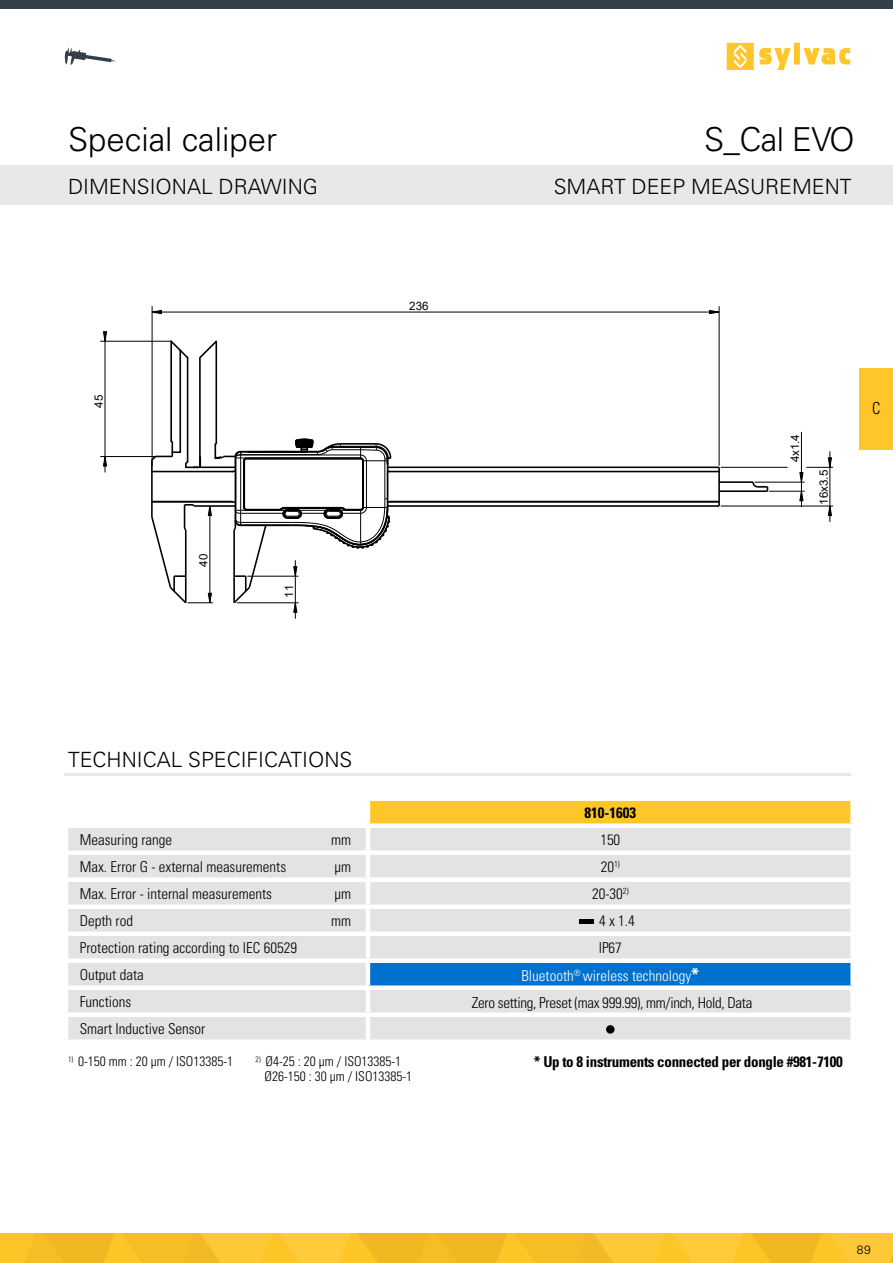
<style>
.page{position:relative;width:893px;height:1263px;background:#fff}
.page>*{position:absolute;margin:0;border:0;box-sizing:border-box;transform-origin:0 0}
.t1{font:300 33px "Univers LT Std";color:#000}
.t2{font:300 21px "Univers LT Std";color:#000}
.t3{font:300 condensed 16.5px "Univers LT Std";color:#000}
.t4{font:300 condensed 15px "Univers LT Std";color:#000}
.t5{font:700 condensed 15px "Univers LT Std";letter-spacing:-.02em;color:#000}
.t6{font:300 condensed 15px "Univers LT Std";letter-spacing:-.02em;color:#000}
.t7{font:300 condensed 15px "Univers LT Std";color:#fff}
.t8{font:300 condensed 13.5px "Univers LT Std";color:#000}
.t9{font:300 12px "Univers LT Std";color:#000}
.t10{font:11.55px "Arial";color:#000}
.s1{font-weight:700;font-size:18px}
</style>
<div class="page">
<div style="left:368px;top:799px;width:485px;height:27px;background:#ffc629"></div>
<div style="left:68px;top:828px;width:782px;height:211px;background:#e3e3e3"></div>
<div style="left:368px;top:961px;width:485px;height:27px;background:#0071ce"></div>
<hr style="left:366px;top:828px;width:4px;height:22px;background:#fff">
<hr style="left:366px;top:855px;width:4px;height:22px;background:#fff">
<div style="left:64px;top:877px;width:304px;height:5px;background:#fff"></div>
<div style="left:368px;top:877px;width:487px;height:5px;background:#fff"></div>
<hr style="left:366px;top:882px;width:4px;height:22px;background:#fff">
<div style="left:64px;top:904px;width:304px;height:5px;background:#fff"></div>
<div style="left:368px;top:904px;width:487px;height:5px;background:#fff"></div>
<hr style="left:366px;top:909px;width:4px;height:22px;background:#fff">
<div style="left:64px;top:931px;width:304px;height:5px;background:#fff"></div>
<div style="left:368px;top:931px;width:487px;height:5px;background:#fff"></div>
<hr style="left:366px;top:936px;width:4px;height:22px;background:#fff">
<div style="left:64px;top:958px;width:304px;height:5px;background:#fff"></div>
<div style="left:368px;top:958px;width:487px;height:5px;background:#fff"></div>
<hr style="left:366px;top:963px;width:4px;height:22px;background:#fff">
<div style="left:850px;top:963px;width:5px;height:22px;background:#fff"></div>
<div style="left:64px;top:985px;width:304px;height:5px;background:#fff"></div>
<div style="left:368px;top:985px;width:487px;height:5px;background:#fff"></div>
<hr style="left:366px;top:990px;width:4px;height:22px;background:#fff">
<div style="left:64px;top:1012px;width:304px;height:5px;background:#fff"></div>
<div style="left:368px;top:1012px;width:487px;height:5px;background:#fff"></div>
<hr style="left:366px;top:1017px;width:4px;height:22px;background:#fff">
<div style="left:64px;top:850px;width:304px;height:5px;background:#fff"></div>
<div style="left:368px;top:796px;width:487px;height:5px;background:#fff"></div>
<hr style="left:366px;top:801px;width:4px;height:22px;background:#fff">
<div style="left:850px;top:801px;width:5px;height:22px;background:#fff"></div>
<div style="left:368px;top:823px;width:487px;height:5px;background:#fff"></div>
<div style="left:368px;top:850px;width:487px;height:5px;background:#fff"></div>
<div style="left:606px;top:1025px;width:9px;height:9px;background:#000;border-radius:50%"></div>
<div style="left:859px;top:368px;width:34px;height:81px;background:#ffc629"></div>
<div style="left:0;top:165px;width:893px;height:40px;background:#e7e8e9"></div>
<hr style="left:64px;top:773px;width:786px;height:2px;background:#cfd2d3">
<svg style="left:0;top:1233px;width:893px;height:30px;background:#f8c12a"></svg>
<div style="left:794px;top:43px;width:5px;height:21px;background:#ffc629"></div>
<svg style="left:804px;top:48px;width:46px;height:16px"></svg>
<svg style="left:760px;top:48px;width:30px;height:21px"></svg>
<svg style="left:727px;top:43px;width:26px;height:26px"></svg>
<div style="left:0;top:0;width:893px;height:8px;background:#323e48"></div>
<svg style="left:65px;top:47px;width:50px;height:18px"></svg>
<svg style="left:151px;top:310px;width:11px;height:4px"></svg>
<svg style="left:709px;top:310px;width:10px;height:4px"></svg>
<svg style="left:828px;top:507px;width:4px;height:9px"></svg>
<svg style="left:799px;top:492px;width:4px;height:9px"></svg>
<hr style="left:388px;top:505px;width:331px;height:2px;background:#000">
<hr style="left:389px;top:501px;width:330px;height:2px;background:#000">
<hr style="left:719px;top:490px;width:48px;height:2px;background:#000">
<hr style="left:719px;top:481px;width:34px;height:2px;background:#000">
<hr style="left:389px;top:471px;width:330px;height:1px;background:#000">
<hr style="left:388px;top:466px;width:331px;height:2px;background:#000">
<hr style="left:718px;top:467px;width:2px;height:39px;background:#000">
<svg style="left:751px;top:481px;width:17px;height:10px"></svg>
<hr style="left:295px;top:560px;width:1px;height:59px;background:#000">
<hr style="left:721px;top:506px;width:112px;height:1px;background:#000">
<hr style="left:769px;top:491px;width:36px;height:1px;background:#000">
<hr style="left:755px;top:482px;width:50px;height:1px;background:#000">
<hr style="left:721px;top:467px;width:67px;height:1px;background:#000">
<svg style="left:799px;top:457px;width:34px;height:25px"></svg>
<hr style="left:152px;top:312px;width:567px;height:1px;background:#000">
<hr style="left:719px;top:306px;width:1px;height:160px;background:#000">
<hr style="left:152px;top:306px;width:1px;height:160px;background:#000">
<hr style="left:801px;top:432px;width:1px;height:75px;background:#000">
<hr style="left:830px;top:451px;width:1px;height:71px;background:#000">
<svg style="left:150px;top:337px;width:243px;height:276px"></svg>
<svg style="left:103px;top:331px;width:4px;height:10px"></svg>
<svg style="left:103px;top:457px;width:4px;height:9px"></svg>
<hr style="left:105px;top:336px;width:1px;height:136px;background:#000">
<hr style="left:100px;top:456px;width:62px;height:1px;background:#000">
<hr style="left:100px;top:341px;width:71px;height:1px;background:#000">
<div style="left:580px;top:919px;width:14px;height:5px;background:#000"></div>
<p class="t1" style="left:68px;top:120px;width:211px">Special caliper</p>
<p class="t1" style="left:704px;top:120px;width:152px">S_Cal EVO</p>
<p class="t2" style="left:68px;top:174px;width:252px">DIMENSIONAL DRAWING</p>
<p class="t2" style="left:554px;top:174px;width:299px">SMART DEEP MEASUREMENT</p>
<p class="t10" style="left:91px;top:408px;width:14px;rotate:-90deg">45</p>
<p class="t10" style="left:196px;top:567px;width:14px;rotate:-90deg">40</p>
<p class="t10" style="left:281px;top:598px;width:14px;rotate:-90deg">11</p>
<p class="t10" style="left:409px;top:298px;width:21px">236</p>
<p class="t10" style="left:787px;top:462px;width:30px;rotate:-90deg">4x1.4</p>
<p class="t10" style="left:816px;top:505px;width:36px;rotate:-90deg">16x3.5</p>
<p class="t3" style="left:872px;top:399px;width:10px">C</p>
<p class="t2" style="left:68px;top:747px;width:286px">TECHNICAL SPECIFICATIONS</p>
<p class="t4" style="left:80px;top:831px;width:94px">Measuring range</p>
<p class="t4" style="left:331px;top:831px;width:22px">mm</p>
<p class="t4" style="left:80px;top:858px;width:208px">Max. Error G - external measurements</p>
<p class="t4" style="left:335px;top:858px;width:18px">µm</p>
<p class="t4" style="left:80px;top:885px;width:194px">Max. Error - internal measurements</p>
<p class="t4" style="left:335px;top:885px;width:18px">µm</p>
<p class="t4" style="left:80px;top:912px;width:55px">Depth rod</p>
<p class="t4" style="left:331px;top:912px;width:22px">mm</p>
<p class="t4" style="left:80px;top:939px;width:219px">Protection rating according to IEC 60529</p>
<p class="t4" style="left:80px;top:966px;width:66px">Output data</p>
<p class="t4" style="left:80px;top:993px;width:53px">Functions</p>
<p class="t4" style="left:80px;top:1020px;width:127px">Smart Inductive Sensor</p>
<p class="t8" style="left:68px;top:1053px;width:167px"><sup>1)</sup> 0-150 mm : 20 µm / ISO13385-1</p>
<p class="t8" style="left:256px;top:1053px;width:147px"><sup>2)</sup> Ø4-25 : 20 µm / ISO13385-1</p>
<p class="t8" style="left:265px;top:1068px;width:149px">Ø26-150 : 30 µm / ISO13385-1</p>
<p class="t5" style="left:584px;top:803px;width:53px">810-1603</p>
<p class="t4" style="left:600px;top:830px;width:21px">150</p>
<p class="t4" style="left:601px;top:857px;width:21px">20<sup>1)</sup></p>
<p class="t4" style="left:592px;top:884px;width:38px">20-30<sup>2)</sup></p>
<p class="t4" style="left:599px;top:911px;width:37px">4 x 1.4</p>
<p class="t4" style="left:599px;top:938px;width:25px">IP67</p>
<p class="t7" style="left:521px;top:966px;width:179px">Bluetooth<sup>®</sup> wireless technology<span class="s1">*</span></p>
<p class="t6" style="left:472px;top:993px;width:282px">Zero setting, Preset (max 999.99), mm/inch, Hold, Data</p>
<p class="t5" style="left:534px;top:1052px;width:310px">* Up to 8 instruments connected per dongle #981-7100</p>
<p class="t9" style="left:857px;top:1242px;width:15px">89</p>
</div>
